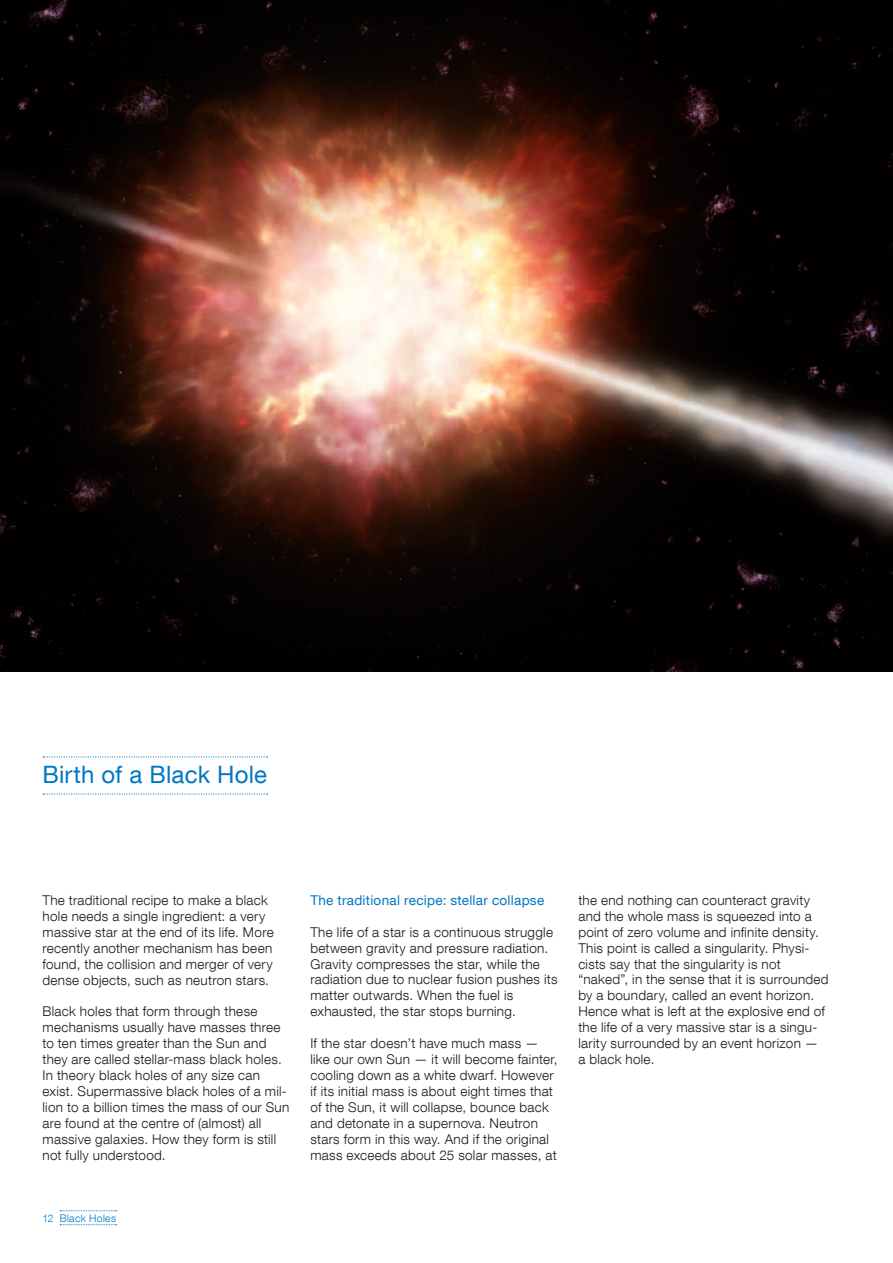
<style>
.page{position:relative;width:893px;height:1263px;background:#fff}
.page>*{position:absolute;margin:0;border:0;box-sizing:border-box;transform-origin:0 0}
.t1{font:24px "Helvetica Neue LT Com";letter-spacing:.005em;color:#0077c4}
.t2{font:300 13.5px/15.9px "Helvetica Neue LT Com";letter-spacing:.02em;color:#191918}
.t3{font:13.5px "Helvetica Neue LT Com";letter-spacing:.02em;color:#0077c4}
.t4{font:300 10.5px "Helvetica Neue LT Com";letter-spacing:.03em;color:#0077c4}
</style>
<div class="page">
<svg style="left:60px;top:1210px;width:57px;height:1px"></svg>
<svg style="left:60px;top:1224px;width:57px;height:1px"></svg>
<svg style="left:43px;top:756px;width:225px;height:1px"></svg>
<svg style="left:43px;top:793px;width:225px;height:2px"></svg>
<img style="left:0;top:0;width:893px;height:672px">
<h1 class="t1" style="left:43px;top:760px;width:226px">Birth of a Black Hole</h1>
<p class="t2" style="left:43px;top:892px;width:233px">The traditional recipe to make a black hole needs a single ingredient: a very massive star at the end of its life. More recently another mechanism has been found, the collision and merger of very dense objects, such as neutron stars.</p>
<p class="t2" style="left:43px;top:1003px;width:248px">Black holes that form through these mechanisms usually have masses three to ten times greater than the Sun and they are called stellar-mass black holes.<br>In theory black holes of any size can exist. Supermassive black holes of a mil&shy;lion to a billion times the mass of our Sun are found at the centre of (almost) all massive galaxies. How they form is still not fully understood.</p>
<p class="t4" style="left:43px;top:1211px;width:75px">12 Black Holes</p>
<p class="t3" style="left:310px;top:892px;width:235px">The traditional recipe: stellar collapse</p>
<p class="t2" style="left:310px;top:924px;width:249px">The life of a star is a continuous struggle between gravity and pressure radiation.<br>Gravity compresses the star, while the radiation due to nuclear fusion pushes its matter outwards. When the fuel is exhausted, the star stops burning.</p>
<p class="t2" style="left:310px;top:1035px;width:249px">If the star doesn’t have much mass — like our own Sun — it will become fainter, cooling down as a white dwarf. However if its initial mass is about eight times that of the Sun, it will collapse, bounce back and detonate in a supernova. Neutron stars form in this way. And if the original mass exceeds about 25 solar masses, at</p>
<p class="t2" style="left:578px;top:892px;width:252px">the end nothing can counteract gravity and the whole mass is squeezed into a point of zero volume and infinite density.<br>This point is called a singularity. Physi&shy;cists say that the singularity is not “naked”, in the sense that it is surrounded by a boundary, called an event horizon.<br>Hence what is left at the explosive end of the life of a very massive star is a singu&shy;larity surrounded by an event horizon — a black hole.</p>
</div>
